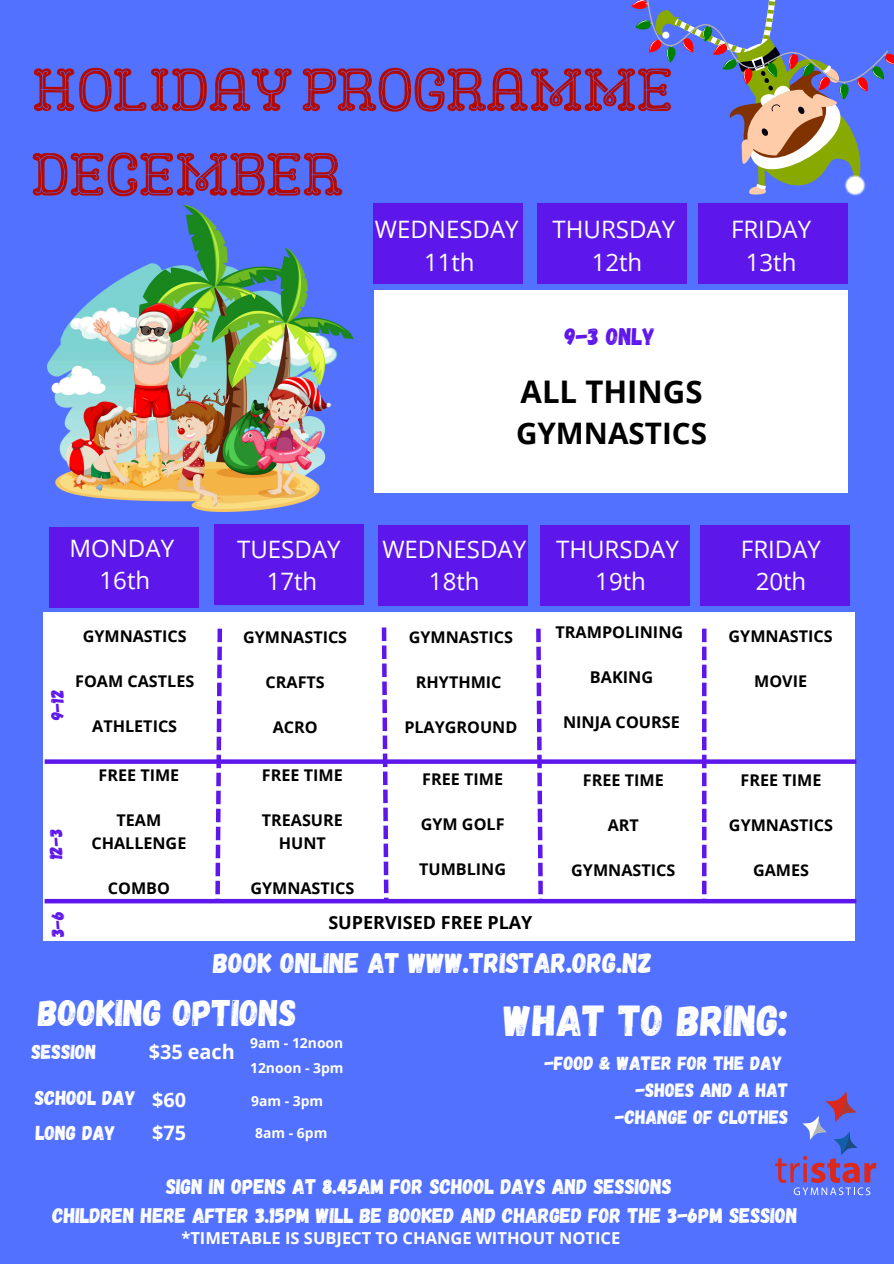
<style>
.page{position:relative;width:894px;height:1264px;background:#fff}
.page>*{position:absolute;margin:0;border:0;box-sizing:border-box;transform-origin:0 0}
.t1{font:61.2px/84.6px "CAMODIRT";color:#b30900}
.t2{font:43.35px "Gagalin";color:#fff}
.t3{font:37.05px "Gagalin";color:#fff}
.t4{font:700 31.2px "Open Sans";color:#000}
.t5{font:700 29.7px "Open Sans";color:#000}
.t6{font:28.2px "Gagalin";color:#fff}
.t7{font:24px/32.7px "Open Sans";color:#fff;text-align:center}
.t8{font:24px "Gagalin";color:#5e17eb}
.t9{font:21.15px "Gagalin";color:#fff}
.t10{font:20.1px "Gagalin";color:#fff}
.t11{font:700 19.8px "Open Sans";color:#fff}
.t12{font:19.35px "Gagalin";color:#fff}
.t13{font:700 18px "Open Sans";color:#000}
.t14{font:18px "Gagalin";color:#5e17eb}
.t15{font:700 16.5px "Open Sans";color:#fff}
.t16{font:700 16.2px/22.5px "Open Sans";color:#000;text-align:center}
.t17{font:700 13.95px "Open Sans";color:#fff}
</style>
<div class="page">
<div style="left:0;top:0;width:893px;height:1263px;background:#5271ff"></div>
<div style="left:374px;top:290px;width:473px;height:202px;background:#fff"></div>
<div style="left:43px;top:611px;width:811px;height:329px;background:#fff"></div>
<svg style="left:215px;top:628px;width:7px;height:267px"></svg>
<svg style="left:381px;top:627px;width:7px;height:271px"></svg>
<svg style="left:536px;top:628px;width:6px;height:267px"></svg>
<svg style="left:702px;top:628px;width:4px;height:267px"></svg>
<div style="left:373px;top:203px;width:149px;height:80px;background:#5e17eb"></div>
<div style="left:537px;top:203px;width:148px;height:81px;background:#5e17eb"></div>
<div style="left:698px;top:203px;width:149px;height:81px;background:#5e17eb"></div>
<svg style="left:775px;top:1091px;width:100px;height:104px"></svg>
<div style="left:49px;top:527px;width:149px;height:80px;background:#5e17eb"></div>
<div style="left:215px;top:524px;width:148px;height:80px;background:#5e17eb"></div>
<div style="left:379px;top:525px;width:148px;height:81px;background:#5e17eb"></div>
<div style="left:540px;top:525px;width:149px;height:81px;background:#5e17eb"></div>
<div style="left:700px;top:525px;width:148px;height:81px;background:#5e17eb"></div>
<div style="left:45px;top:759px;width:811px;height:5px;background:#5e17eb"></div>
<div style="left:45px;top:898px;width:811px;height:5px;background:#5e17eb"></div>
<svg style="left:631px;top:0;width:262px;height:205px"></svg>
<img style="left:47px;top:205px;width:306px;height:306px">
<h5 class="t1" style="left:31px;top:53px;width:642px">HOLIDAYPROGRAMME<br>DECEMBER</h5>
<p class="t7" style="left:375px;top:212px;width:145px">WEDNESDAY<br>11th</p>
<p class="t7" style="left:552px;top:212px;width:124px">THURSDAY<br>12th</p>
<p class="t7" style="left:730px;top:212px;width:82px">FRIDAY<br>13th</p>
<h1 class="t8" style="left:564px;top:321px;width:92px">9-3 ONLY</h1>
<p class="t7" style="left:69px;top:531px;width:106px">MONDAY<br>16th</p>
<h5 class="t14" style="left:46px;top:720px;width:32px;rotate:-90deg">9-12</h5>
<p class="t16" style="left:83px;top:624px;width:105px">GYMNASTICS</p>
<p class="t16" style="left:75px;top:669px;width:120px">FOAM CASTLES</p>
<p class="t16" style="left:92px;top:714px;width:86px">ATHLETICS</p>
<h5 class="t14" style="left:44px;top:859px;width:32px;rotate:-90deg">12-3</h5>
<h3 class="t16" style="left:98px;top:763px;width:82px">FREE TIME</h3>
<h5 class="t16" style="left:91px;top:808px;width:96px">TEAM<br>CHALLENGE</h5>
<h5 class="t16" style="left:108px;top:876px;width:64px">COMBO</h5>
<h5 class="t14" style="left:46px;top:937px;width:28px;rotate:-90deg">3-6</h5>
<p class="t4" style="left:520px;top:369px;width:183px">ALL THINGS</p>
<p class="t5" style="left:516px;top:412px;width:192px">GYMNASTICS</p>
<p class="t7" style="left:237px;top:532px;width:105px">TUESDAY<br>17th</p>
<p class="t7" style="left:382px;top:532px;width:145px">WEDNESDAY<br>18th</p>
<p class="t7" style="left:556px;top:532px;width:124px">THURSDAY<br>19th</p>
<p class="t7" style="left:740px;top:532px;width:82px">FRIDAY<br>20th</p>
<p class="t16" style="left:728px;top:624px;width:105px">GYMNASTICS</p>
<p class="t16" style="left:754px;top:669px;width:54px">MOVIE</p>
<p class="t16" style="left:555px;top:620px;width:129px">TRAMPOLINING</p>
<h6 class="t16" style="left:589px;top:665px;width:65px">BAKING</h6>
<p class="t16" style="left:563px;top:710px;width:118px">NINJA COURSE</p>
<p class="t16" style="left:243px;top:625px;width:105px">GYMNASTICS</p>
<p class="t16" style="left:265px;top:670px;width:61px">CRAFTS</p>
<p class="t16" style="left:272px;top:715px;width:46px">ACRO</p>
<p class="t16" style="left:409px;top:625px;width:105px">GYMNASTICS</p>
<p class="t16" style="left:416px;top:670px;width:87px">RHYTHMIC</p>
<p class="t16" style="left:404px;top:715px;width:114px">PLAYGROUND</p>
<h4 class="t16" style="left:262px;top:763px;width:82px">FREE TIME</h4>
<h2 class="t16" style="left:262px;top:808px;width:82px">TREASURE<br>HUNT</h2>
<p class="t16" style="left:250px;top:876px;width:105px">GYMNASTICS</p>
<p class="t16" style="left:422px;top:767px;width:82px">FREE TIME</p>
<h5 class="t16" style="left:420px;top:812px;width:85px">GYM GOLF</h5>
<h5 class="t16" style="left:419px;top:857px;width:88px">TUMBLING</h5>
<p class="t13" style="left:328px;top:909px;width:205px">SUPERVISED FREE PLAY</p>
<p class="t16" style="left:582px;top:768px;width:82px">FREE TIME</p>
<h6 class="t16" style="left:607px;top:813px;width:33px">ART</h6>
<p class="t16" style="left:571px;top:858px;width:105px">GYMNASTICS</p>
<p class="t16" style="left:740px;top:768px;width:82px">FREE TIME</p>
<p class="t16" style="left:728px;top:813px;width:105px">GYMNASTICS</p>
<p class="t16" style="left:752px;top:858px;width:57px">GAMES</p>
<p class="t6" style="left:213px;top:944px;width:440px">BOOK ONLINE AT WWW.TRISTAR.ORG.NZ</p>
<p class="t2" style="left:504px;top:992px;width:285px">WHAT TO BRING:</p>
<p class="t12" style="left:544px;top:1050px;width:239px">-FOOD &amp; WATER FOR THE DAY</p>
<p class="t12" style="left:635px;top:1077px;width:154px">-SHOES AND A HAT</p>
<p class="t12" style="left:615px;top:1104px;width:174px">-CHANGE OF CLOTHES</p>
<p class="t3" style="left:38px;top:989px;width:260px">BOOKING OPTIONS</p>
<p class="t17" style="left:250px;top:1033px;width:95px">9am - 12noon</p>
<p class="t17" style="left:250px;top:1058px;width:95px">12noon - 3pm</p>
<p class="t11" style="left:149px;top:1037px;width:88px">$35 each</p>
<p class="t11" style="left:152px;top:1085px;width:35px">$60</p>
<h6 class="t11" style="left:152px;top:1118px;width:35px">$75</h6>
<p class="t10" style="left:31px;top:1039px;width:67px">SESSION</p>
<p class="t10" style="left:35px;top:1084px;width:103px">SCHOOL DAY</p>
<p class="t17" style="left:251px;top:1091px;width:74px">9am - 3pm</p>
<p class="t10" style="left:36px;top:1119px;width:82px">LONG DAY</p>
<p class="t17" style="left:255px;top:1122px;width:74px">8am - 6pm</p>
<p class="t9" style="left:166px;top:1172px;width:507px">SIGN IN OPENS AT 8.45AM FOR SCHOOL DAYS AND SESSIONS</p>
<p class="t9" style="left:52px;top:1201px;width:746px">CHILDREN HERE AFTER 3.15PM WILL BE BOOKED AND CHARGED FOR THE 3-6PM SESSION</p>
<p class="t15" style="left:181px;top:1226px;width:440px">*TIMETABLE IS SUBJECT TO CHANGE WITHOUT NOTICE</p>
</div>
